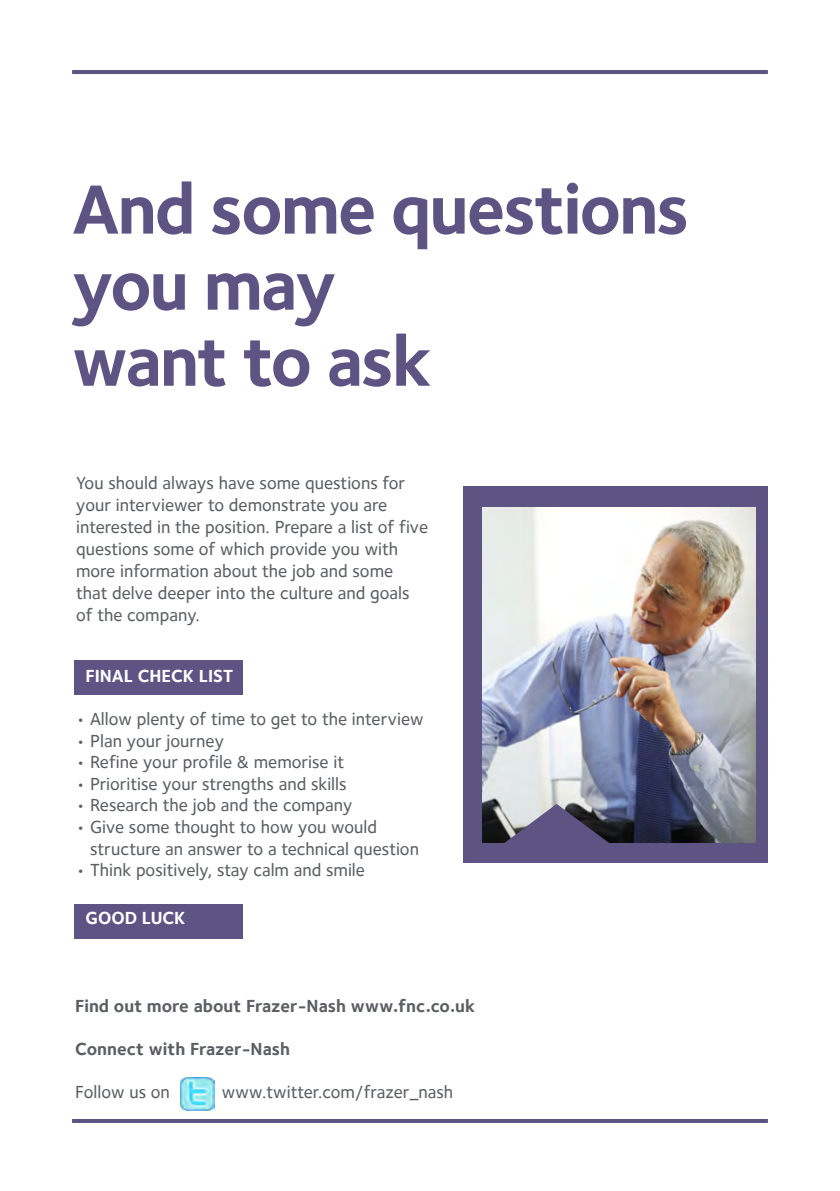
<style>
.page{position:relative;width:840px;height:1191px;background:#fff}
.page>*{position:absolute;margin:0;border:0;box-sizing:border-box;transform-origin:0 0}
.t1{font:700 72px/76px "Foundry Sterling";letter-spacing:-.03em;color:#5d5483}
.t2{font:500 18px/22px "Foundry Sterling";color:#5b5f63}
.t3{font:700 18px "Foundry Sterling";color:#5b5f63}
.t4{font:700 18px "Foundry Sterling";color:#fff}
</style>
<div class="page">
<img style="left:181px;top:1077px;width:33px;height:34px">
<div style="left:463px;top:486px;width:304px;height:376px;background:#5d5483"></div>
<div style="left:74px;top:660px;width:169px;height:35px;background:#5d5483"></div>
<div style="left:74px;top:904px;width:169px;height:35px;background:#5d5483"></div>
<img style="left:482px;top:507px;width:273px;height:335px">
<svg style="left:499px;top:804px;width:114px;height:39px"></svg>
<hr style="left:72px;top:70px;width:695px;height:4px;background:#5d5483">
<hr style="left:72px;top:1119px;width:695px;height:4px;background:#5d5483">
<h1 class="t1" style="left:72px;top:170px;width:618px">And some questions you may<br>want to ask</h1>
<p class="t2" style="left:76px;top:472px;width:353px">You should always have some questions for your interviewer to demonstrate you are interested in the position. Prepare a list of five questions some of which provide you with more information about the job and some that delve deeper into the culture and goals of the company.</p>
<p class="t4" style="left:85px;top:665px;width:149px">FINAL CHECK LIST</p>
<p class="t2" style="left:76px;top:707px;width:349px">• Allow plenty of time to get to the interview</p>
<p class="t2" style="left:76px;top:729px;width:149px">• Plan your journey</p>
<p class="t2" style="left:76px;top:751px;width:269px">• Refine your profile &amp; memorise it</p>
<p class="t2" style="left:76px;top:772px;width:272px">• Prioritise your strengths and skills</p>
<p class="t2" style="left:76px;top:794px;width:277px">• Research the job and the company</p>
<p class="t2" style="left:90px;top:816px;width:330px;text-indent:-14px">• Give some thought to how you would structure an answer to a technical question</p>
<p class="t2" style="left:76px;top:859px;width:290px">• Think positively, stay calm and smile</p>
<p class="t4" style="left:85px;top:907px;width:101px">GOOD LUCK</p>
<p class="t3" style="left:75px;top:995px;width:401px">Find out more about Frazer-Nash www.fnc.co.uk</p>
<p class="t3" style="left:75px;top:1038px;width:216px">Connect with Frazer-Nash</p>
<p class="t2" style="left:75px;top:1081px;width:96px">Follow us on</p>
<p class="t2" style="left:222px;top:1081px;width:233px">www.twitter.com/frazer_nash</p>
</div>
